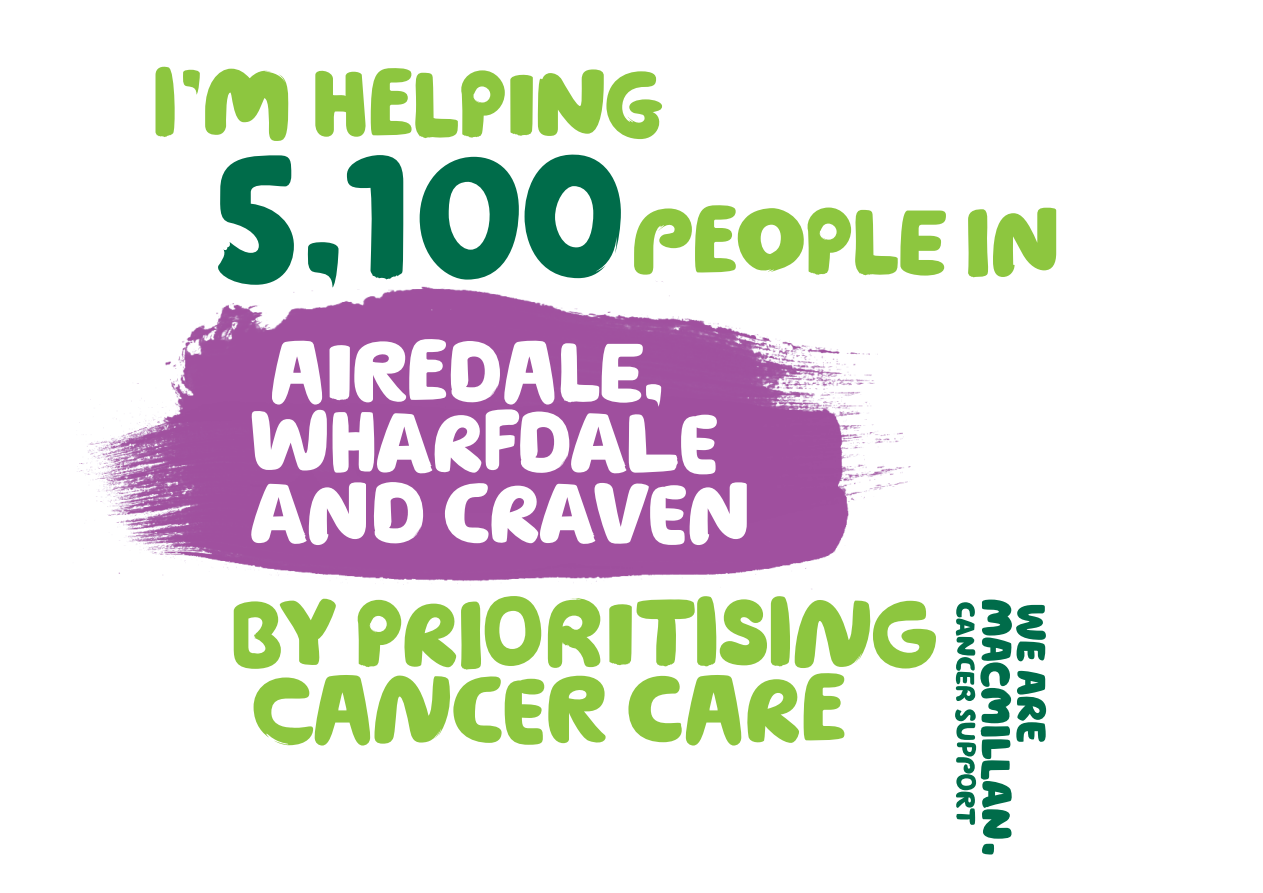
<style>
.page{position:relative;width:1263px;height:893px;background:#fff}
.page>*{position:absolute;margin:0;border:0;box-sizing:border-box;transform-origin:0 0}
.t1{font:172.5px "Macmillan Headline";color:#006c4a}
.t2{font:94.5px/137.1px "Macmillan Headline";color:#8dc63f}
.t3{font:85.5px/70.5px "Macmillan Headline";color:#fff}
</style>
<div class="page">
<img style="left:77px;top:281px;width:834px;height:309px">
<svg style="left:955px;top:600px;width:91px;height:254px"></svg>
<p class="t2" style="left:633px;top:36px;width:429px;text-indent:-482px">I’M HELPING<br>PEOPLE IN</p>
<h1 class="t1" style="left:211px;top:113px;width:414px">5,100</h1>
<p class="t3" style="left:251px;top:337px;width:501px">AIREDALE,<br>WHARFDALE<br>AND CRAVEN</p>
<p class="t2" style="left:231px;top:596px;width:707px;line-height:75.6px">BY PRIORITISING<br>CANCER CARE</p>
</div>
